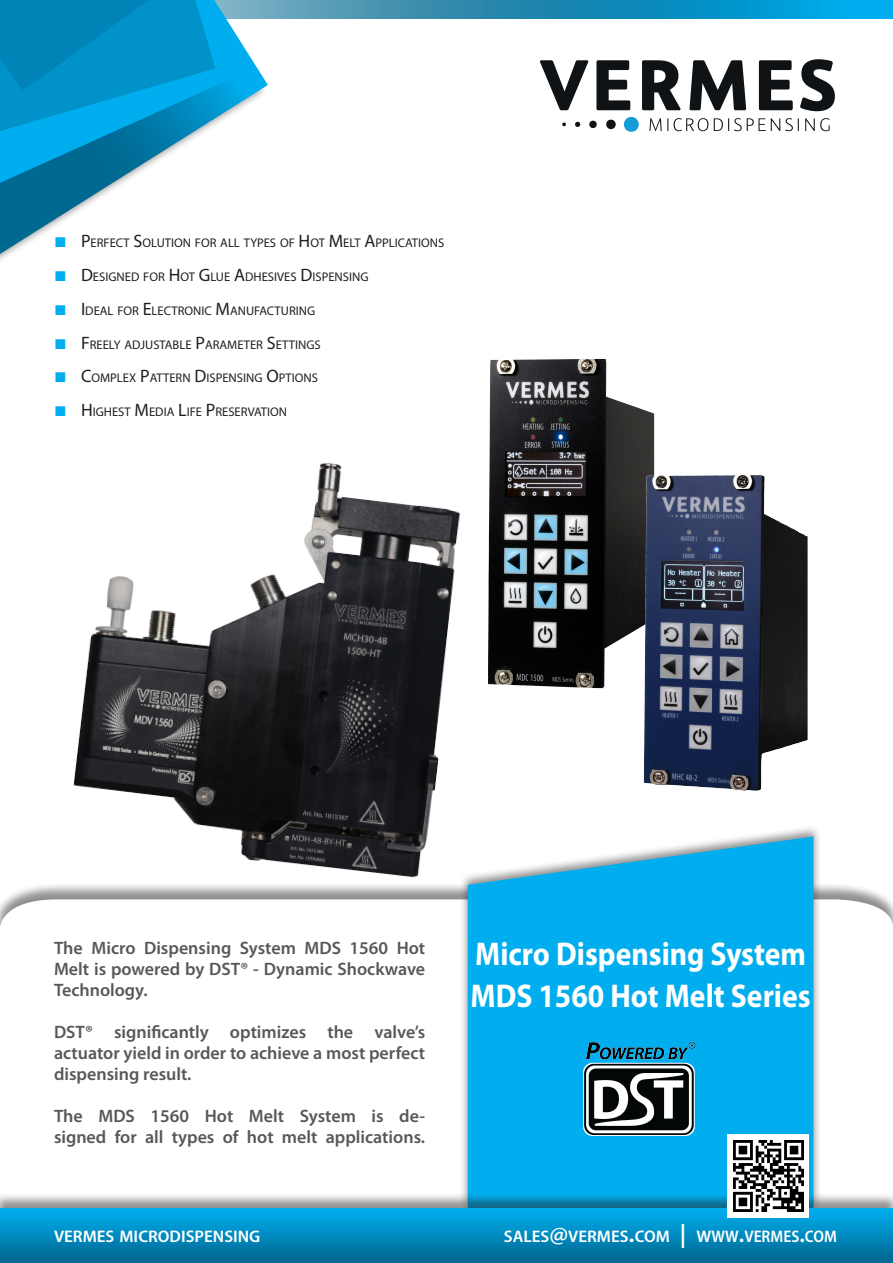
<style>
.page{position:relative;width:893px;height:1263px;background:#fff}
.page>*{position:absolute;margin:0;border:0;box-sizing:border-box;transform-origin:0 0}
.t1{font:700 33px "Myriad Pro";color:#fff;scale:.9 1}
.t2{font:600 18px/21px "Myriad Pro";color:#57585a}
.t3{font:600 semi-condensed 16.8px "Myriad Pro";color:#fff;scale:1.1 1}
.t4{font:12.6px "Myriad Pro";color:#231f20}
.s1{font-family:"Arial";font-size:21px;color:#00aeef}
.s2{font-size:18px}
.s3{font-size:24px}
</style>
<div class="page">
<svg style="left:308px;top:0;width:585px;height:18px;background:#1b93c0"></svg>
<div style="left:459px;top:824px;width:363px;height:389px;background:#231f20;opacity:.5"></div>
<div style="left:468px;top:836px;width:345px;height:356px;background:#00aeef"></div>
<svg style="left:540px;top:60px;width:49px;height:50px"></svg>
<svg style="left:596px;top:60px;width:34px;height:50px"></svg>
<svg style="left:642px;top:60px;width:39px;height:50px"></svg>
<svg style="left:689px;top:60px;width:57px;height:50px"></svg>
<svg style="left:759px;top:60px;width:34px;height:50px"></svg>
<svg style="left:800px;top:59px;width:35px;height:52px"></svg>
<svg style="left:606px;top:119px;width:10px;height:11px"></svg>
<svg style="left:623px;top:117px;width:16px;height:15px"></svg>
<svg style="left:589px;top:120px;width:8px;height:8px"></svg>
<svg style="left:575px;top:122px;width:5px;height:5px"></svg>
<svg style="left:562px;top:122px;width:4px;height:4px"></svg>
<svg style="left:649px;top:118px;width:19px;height:13px"></svg>
<svg style="left:674px;top:118px;width:34px;height:13px"></svg>
<svg style="left:714px;top:118px;width:85px;height:13px"></svg>
<svg style="left:805px;top:118px;width:25px;height:13px"></svg>
<img style="left:54px;top:463px;width:482px;height:440px">
<img style="left:469px;top:358px;width:186px;height:338px">
<img style="left:612px;top:466px;width:196px;height:325px">
<div style="left:0;top:1192px;width:893px;height:71px;background:#231f20;opacity:.5"></div>
<div style="left:0;top:1209px;width:893px;height:54px;background:linear-gradient(to bottom,#03b0f0,#00668e)"></div>
<div style="left:727px;top:1134px;width:82px;height:83px;background:#fff"></div>
<img style="left:734px;top:1140px;width:69px;height:71px">
<img style="left:584px;top:1039px;width:111px;height:96px">
<svg style="left:0;top:0;width:268px;height:254px"></svg>
<svg style="left:0;top:0;width:243px;height:183px;background:#209ecd"></svg>
<p class="t4" style="left:54px;top:235px;width:391px"><span class="s1">■</span> <span class="s2">P</span>ERFECT <span class="s2">S</span>OLUTION FOR ALL TYPES OF <span class="s2">H</span>OT <span class="s2">M</span>ELT <span class="s2">A</span>PPLICATIONS</p>
<p class="t4" style="left:54px;top:269px;width:316px"><span class="s1">■</span> <span class="s2">D</span>ESIGNED FOR <span class="s2">H</span>OT <span class="s2">G</span>LUE <span class="s2">A</span>DH ESIVES <span class="s2">D</span>ISPENSING</p>
<p class="t4" style="left:54px;top:303px;width:263px"><span class="s1">■</span> <span class="s2">I</span> DEAL FOR <span class="s2">E</span>LECTRONIC <span class="s2">M</span>ANUFACTURING</p>
<p class="t4" style="left:54px;top:337px;width:267px"><span class="s1">■</span> <span class="s2">F</span> REELY ADJUSTABLE <span class="s2">P</span>ARAMETER <span class="s2">S</span>ETTINGS</p>
<p class="t4" style="left:54px;top:370px;width:264px"><span class="s1">■</span> <span class="s2">C</span>OMPLEX <span class="s2">P</span>ATTERN <span class="s2">D</span>ISPENSING <span class="s2">O</span>PTIONS</p>
<p class="t4" style="left:54px;top:404px;width:235px"><span class="s1">■</span> <span class="s2">H</span>IGHEST <span class="s2">M</span>EDIA <span class="s2">L</span>IFE <span class="s2">P</span>RESERVATION</p>
<p class="t2" style="left:54px;top:937px;width:373px">The Micro Dispensing System MDS 1560 Hot<br>Melt is powered by DST® - Dynamic Shockwave</p>
<p class="t2" style="left:54px;top:979px;width:95px">Technology.</p>
<p class="t2" style="left:54px;top:1021px;width:373px">DST® significantly optimizes the valve’s</p>
<p class="t2" style="left:54px;top:1042px;width:373px">actuator yield in order to achieve a most perfect</p>
<p class="t2" style="left:54px;top:1063px;width:139px">dispensing result.</p>
<p class="t2" style="left:54px;top:1105px;width:373px">The MDS 1560 Hot Melt System is de&shy;signed for all types of hot melt applications.</p>
<p class="t1" style="left:475px;top:932px;width:369px">Micro Dispensing System</p>
<p class="t1" style="left:471px;top:974px;width:379px">MDS 1560 Hot Melt Series</p>
<p class="t3" style="left:54px;top:1226px;width:189px">VERMES MICRODISPENSING</p>
<p class="t3" style="left:504px;top:1226px;width:304px">SALES<span class="s3">@</span>VERMES<span class="s3">.</span>COM <span class="s3">|</span> WWW<span class="s3">.</span>VERMES<span class="s3">.</span>COM</p>
</div>
